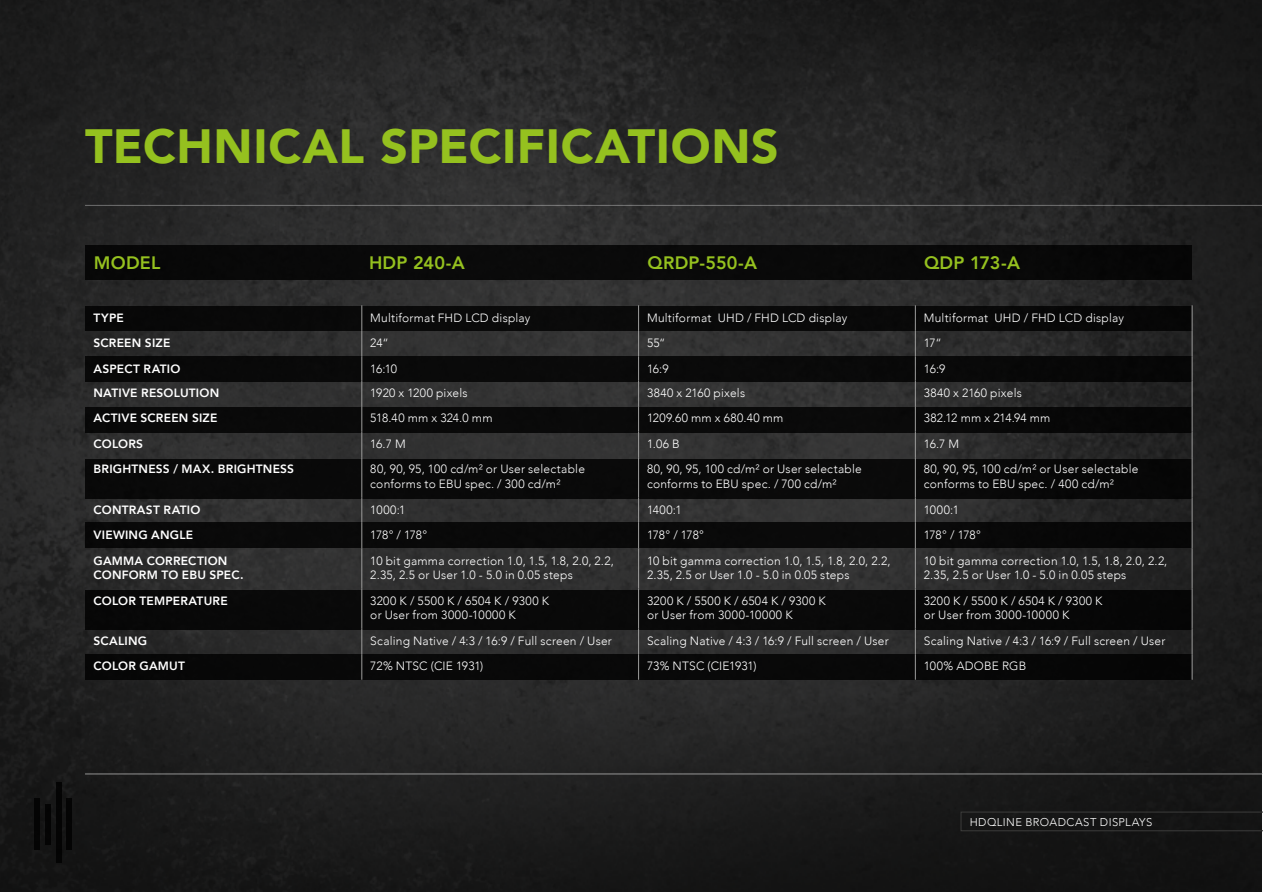
<style>
.page{position:relative;width:1263px;height:893px;background:#fff}
.page>*{position:absolute;margin:0;border:0;box-sizing:border-box;transform-origin:0 0}
.t1{font:900 48px "Avenir";letter-spacing:.01em;color:#95c11f}
.t2{font:800 18px "Avenir";letter-spacing:.01em;color:#95c11f}
.t3{font:300 12px/14.4px "Avenir";letter-spacing:.02em;color:#fff}
.t4{font:800 12px/14.4px "Avenir";letter-spacing:.015em;color:#fff}
.t5{font:300 11.25px "Avenir";letter-spacing:.035em;color:#fff}
</style>
<div class="page">
<img style="left:0;top:0;width:1262px;height:892px">
<div style="left:85px;top:654px;width:1107px;height:26px;background:#080808"></div>
<svg style="left:961px;top:812px;width:302px;height:19px;background:#181818"></svg>
<hr style="left:85px;top:773px;width:1178px;height:1px;background:#a8a8a7">
<hr style="left:85px;top:205px;width:1178px;height:1px;background:#fff">
<hr style="left:85px;top:774px;width:1178px;height:1px;background:#fff">
<div style="left:56px;top:782px;width:6px;height:81px;background:#000"></div>
<div style="left:45px;top:804px;width:6px;height:40px;background:#000"></div>
<div style="left:34px;top:798px;width:6px;height:51px;background:#000"></div>
<div style="left:67px;top:798px;width:5px;height:51px;background:#000"></div>
<div style="left:85px;top:306px;width:1107px;height:25px;background:#090909"></div>
<div style="left:85px;top:590px;width:1107px;height:40px;background:#090909"></div>
<div style="left:85px;top:459px;width:1107px;height:40px;background:#090909"></div>
<div style="left:85px;top:356px;width:1107px;height:26px;background:#090909"></div>
<div style="left:85px;top:407px;width:1107px;height:26px;background:#090909"></div>
<div style="left:85px;top:522px;width:1107px;height:26px;background:#090909"></div>
<div style="left:85px;top:245px;width:1107px;height:34px;background:#090909"></div>
<svg style="left:361px;top:305px;width:1px;height:152px"></svg>
<svg style="left:638px;top:305px;width:1px;height:152px"></svg>
<svg style="left:915px;top:305px;width:1px;height:152px"></svg>
<svg style="left:1192px;top:305px;width:1px;height:152px"></svg>
<hr style="left:361px;top:457px;width:1px;height:40px;background:#9d9d9c">
<hr style="left:638px;top:457px;width:1px;height:40px;background:#9d9d9c">
<hr style="left:915px;top:457px;width:1px;height:40px;background:#9d9d9c">
<hr style="left:1192px;top:457px;width:1px;height:40px;background:#9d9d9c">
<svg style="left:361px;top:497px;width:1px;height:51px"></svg>
<svg style="left:638px;top:497px;width:1px;height:51px"></svg>
<svg style="left:915px;top:497px;width:1px;height:51px"></svg>
<svg style="left:1192px;top:497px;width:1px;height:51px"></svg>
<hr style="left:361px;top:548px;width:1px;height:40px;background:#9d9d9c">
<hr style="left:638px;top:548px;width:1px;height:40px;background:#9d9d9c">
<hr style="left:915px;top:548px;width:1px;height:40px;background:#9d9d9c">
<hr style="left:1192px;top:548px;width:1px;height:40px;background:#9d9d9c">
<hr style="left:361px;top:588px;width:1px;height:41px;background:#9d9d9c">
<hr style="left:638px;top:588px;width:1px;height:41px;background:#9d9d9c">
<hr style="left:915px;top:588px;width:1px;height:41px;background:#9d9d9c">
<hr style="left:1192px;top:588px;width:1px;height:41px;background:#9d9d9c">
<svg style="left:361px;top:629px;width:1px;height:51px"></svg>
<svg style="left:638px;top:629px;width:1px;height:51px"></svg>
<svg style="left:915px;top:629px;width:1px;height:51px"></svg>
<svg style="left:1192px;top:629px;width:1px;height:51px"></svg>
<h1 class="t1" style="left:85px;top:105px;width:695px">TECHNICAL SPECIFICATIONS</h1>
<h2 class="t2" style="left:94px;top:249px;width:68px">MODEL</h2>
<h2 class="t2" style="left:369px;top:249px;width:97px">HDP 240-A</h2>
<h2 class="t2" style="left:648px;top:249px;width:111px">QRDP-550-A</h2>
<h2 class="t2" style="left:924px;top:249px;width:98px">QDP 173-A</h2>
<p class="t4" style="left:94px;top:310px;width:32px">TYPE</p>
<p class="t3" style="left:370px;top:310px;width:162px">Multiformat FHD LCD display</p>
<p class="t3" style="left:647px;top:310px;width:202px">Multiformat UHD / FHD LCD display</p>
<p class="t3" style="left:924px;top:310px;width:202px">Multiformat UHD / FHD LCD display</p>
<p class="t4" style="left:94px;top:336px;width:78px">SCREEN SIZE</p>
<p class="t3" style="left:370px;top:336px;width:20px">24“</p>
<p class="t3" style="left:647px;top:336px;width:20px">55“</p>
<p class="t3" style="left:924px;top:336px;width:20px">17“</p>
<p class="t4" style="left:94px;top:361px;width:88px">ASPECT RATIO</p>
<p class="t3" style="left:370px;top:361px;width:28px">16:10</p>
<p class="t3" style="left:647px;top:361px;width:23px">16:9</p>
<p class="t3" style="left:924px;top:361px;width:23px">16:9</p>
<p class="t4" style="left:94px;top:385px;width:127px">NATIVE RESOLUTION</p>
<p class="t3" style="left:370px;top:385px;width:99px">1920 x 1200 pixels</p>
<p class="t3" style="left:647px;top:385px;width:100px">3840 x 2160 pixels</p>
<p class="t3" style="left:924px;top:385px;width:100px">3840 x 2160 pixels</p>
<p class="t4" style="left:94px;top:411px;width:125px">ACTIVE SCREEN SIZE</p>
<p class="t3" style="left:370px;top:411px;width:124px">518.40 mm x 324.0 mm</p>
<p class="t3" style="left:647px;top:411px;width:138px">1209.60 mm x 680.40 mm</p>
<p class="t3" style="left:924px;top:411px;width:128px">382.12 mm x 214.94 mm</p>
<p class="t4" style="left:94px;top:436px;width:51px">COLORS</p>
<p class="t3" style="left:370px;top:437px;width:37px">16.7 M</p>
<p class="t3" style="left:647px;top:437px;width:34px">1.06 B</p>
<p class="t3" style="left:924px;top:437px;width:37px">16.7 M</p>
<p class="t4" style="left:94px;top:462px;width:202px">BRIGHTNESS / MAX. BRIGHTNESS</p>
<p class="t3" style="left:370px;top:462px;width:216px">80, 90, 95, 100 cd/m² or User selectable conforms to EBU spec. / 300 cd/m²</p>
<p class="t3" style="left:647px;top:462px;width:216px">80, 90, 95, 100 cd/m² or User selectable conforms to EBU spec. / 700 cd/m²</p>
<p class="t3" style="left:924px;top:462px;width:216px">80, 90, 95, 100 cd/m² or User selectable conforms to EBU spec. / 400 cd/m²</p>
<p class="t4" style="left:94px;top:502px;width:108px">CONTRAST RATIO</p>
<p class="t3" style="left:370px;top:502px;width:37px">1000:1</p>
<p class="t3" style="left:647px;top:502px;width:36px">1400:1</p>
<p class="t3" style="left:924px;top:502px;width:37px">1000:1</p>
<p class="t4" style="left:94px;top:528px;width:101px">VIEWING ANGLE</p>
<p class="t3" style="left:370px;top:528px;width:59px">178° / 178°</p>
<p class="t3" style="left:647px;top:528px;width:59px">178° / 178°</p>
<p class="t3" style="left:924px;top:528px;width:59px">178° / 178°</p>
<p class="t4" style="left:94px;top:553px;width:152px">GAMMA CORRECTION<br>CONFORM TO EBU SPEC.</p>
<p class="t3" style="left:370px;top:553px;width:245px">10 bit gamma correction 1.0, 1.5, 1.8, 2.0, 2.2,<br>2.35, 2.5 or User 1.0 - 5.0 in 0.05 steps</p>
<p class="t3" style="left:647px;top:553px;width:245px">10 bit gamma correction 1.0, 1.5, 1.8, 2.0, 2.2,<br>2.35, 2.5 or User 1.0 - 5.0 in 0.05 steps</p>
<p class="t3" style="left:924px;top:553px;width:245px">10 bit gamma correction 1.0, 1.5, 1.8, 2.0, 2.2,<br>2.35, 2.5 or User 1.0 - 5.0 in 0.05 steps</p>
<p class="t4" style="left:94px;top:593px;width:136px">COLOR TEMPERATURE</p>
<p class="t3" style="left:370px;top:593px;width:180px">3200 K / 5500 K / 6504 K / 9300 K or User from 3000-10000 K</p>
<p class="t3" style="left:647px;top:593px;width:180px">3200 K / 5500 K / 6504 K / 9300 K or User from 3000-10000 K</p>
<p class="t3" style="left:924px;top:593px;width:180px">3200 K / 5500 K / 6504 K / 9300 K or User from 3000-10000 K</p>
<p class="t4" style="left:94px;top:634px;width:55px">SCALING</p>
<p class="t3" style="left:370px;top:634px;width:243px">Scaling Native / 4:3 / 16:9 / Full screen / User</p>
<p class="t3" style="left:647px;top:634px;width:243px">Scaling Native / 4:3 / 16:9 / Full screen / User</p>
<p class="t3" style="left:924px;top:634px;width:243px">Scaling Native / 4:3 / 16:9 / Full screen / User</p>
<p class="t4" style="left:94px;top:659px;width:93px">COLOR GAMUT</p>
<p class="t3" style="left:370px;top:659px;width:115px">72% NTSC (CIE 1931)</p>
<p class="t3" style="left:647px;top:659px;width:111px">73% NTSC (CIE1931)</p>
<p class="t3" style="left:924px;top:659px;width:104px">100% ADOBE RGB</p>
<p class="t5" style="left:970px;top:815px;width:184px">HDQLINE BROADCAST DISPLAYS</p>
</div>
